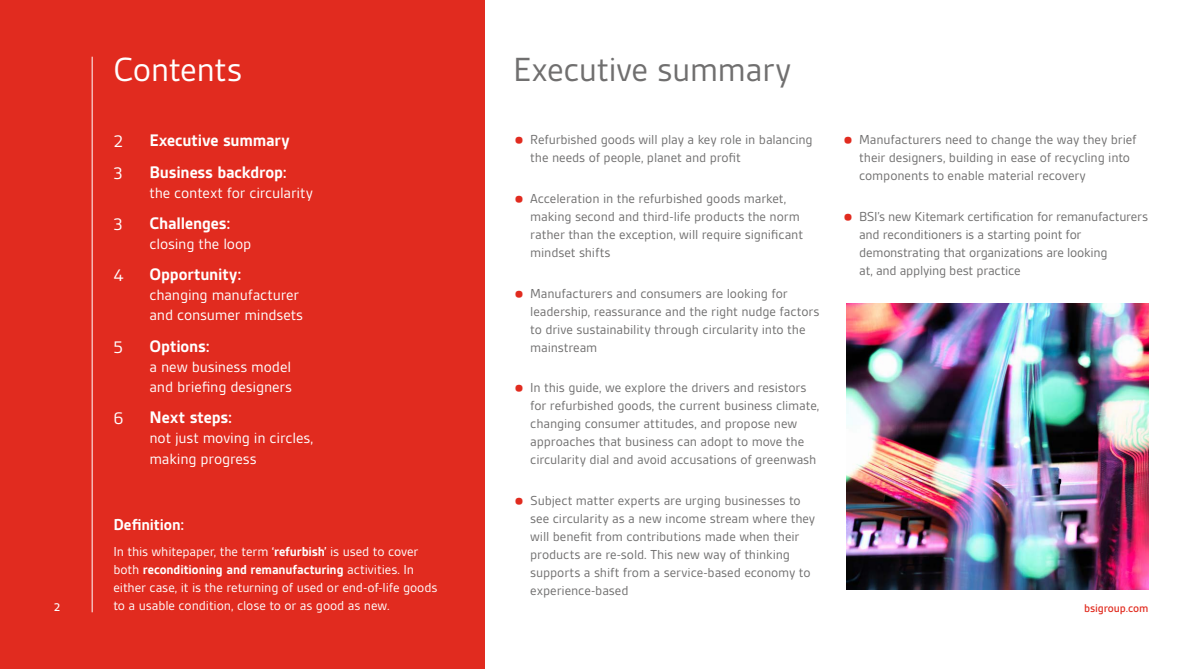
<style>
.page{position:relative;width:1191px;height:669px;background:#fff}
.page>*{position:absolute;margin:0;border:0;box-sizing:border-box;transform-origin:0 0}
.t1{font:36px "BSI Gesta";letter-spacing:-.015em;color:#706f6f}
.t2{font:36px "BSI Gesta";letter-spacing:-.015em;color:#fff}
.t3{font:700 18px "BSI Gesta";letter-spacing:-.01em;color:#fff}
.t4{font:18px "BSI Gesta";color:#fff}
.t5{font:700 17px "BSI Gesta";letter-spacing:-.005em;color:#fff}
.t6{font:16px/20px "BSI Gesta";letter-spacing:-.01em;color:#fff}
.t7{font:14px/18px "BSI Gesta";letter-spacing:-.01em;color:#706f6f}
.t8{font:14px/18px "BSI Gesta";letter-spacing:-.01em;color:#fff}
.t9{font:500 12px "BSI Gesta";letter-spacing:-.01em;color:#e12b1f}
.t10{font:500 12px "BSI Gesta";color:#fff}
.s1{font-weight:700}
.s2{font-weight:700;font-size:30px;color:#e12b1f}
</style>
<div class="page">
<div style="left:0;top:0;width:485px;height:669px;background:#e12b1f"></div>
<hr style="left:92px;top:57px;width:1px;height:555px;background:#fff">
<img style="left:846px;top:303px;width:302px;height:287px">
<p class="t10" style="left:54px;top:601px;width:8px">2</p>
<h1 class="t2" style="left:113px;top:51px;width:130px">Contents</h1>
<p class="t4" style="left:113px;top:132px;width:12px">2</p>
<p class="t3" style="left:149px;top:131px;width:142px">Executive summary</p>
<p class="t4" style="left:113px;top:164px;width:11px">3</p>
<p class="t3" style="left:149px;top:162px;width:139px">Business backdrop:</p>
<p class="t6" style="left:149px;top:182px;width:165px">the context for circularity</p>
<p class="t4" style="left:113px;top:215px;width:11px">3</p>
<p class="t3" style="left:149px;top:214px;width:83px">Challenges:</p>
<p class="t6" style="left:149px;top:234px;width:103px">closing the loop</p>
<p class="t4" style="left:113px;top:266px;width:12px">4</p>
<p class="t3" style="left:149px;top:265px;width:94px">Opportunity:</p>
<p class="t6" style="left:149px;top:285px;width:155px">changing manufacturer and consumer mindsets</p>
<p class="t4" style="left:113px;top:338px;width:11px">5</p>
<p class="t3" style="left:149px;top:336px;width:62px">Options:</p>
<p class="t6" style="left:149px;top:356px;width:144px">a new business model and briefing designers</p>
<p class="t4" style="left:113px;top:409px;width:12px">6</p>
<p class="t3" style="left:149px;top:408px;width:84px">Next steps:</p>
<p class="t6" style="left:149px;top:427px;width:165px;line-height:21.5px">not just moving in circles, making progress</p>
<p class="t5" style="left:113px;top:515px;width:72px">Definition:</p>
<p class="t8" style="left:113px;top:542px;width:325px">In this whitepaper, the term <span class="s1">‘refurbish’</span> is used to cover both <span class="s1">reconditioning and remanufacturing</span> activities. In either case, it is the returning of used or end-of-life goods to a usable condition, close to or as good as new.</p>
<h1 class="t1" style="left:513px;top:51px;width:280px">Executive summary</h1>
<p class="t7" style="left:530px;top:131px;width:284px;text-indent:-17px"><span class="s2">•</span> Refurbished goods will play a key role in balancing the needs of people, planet and profit</p>
<p class="t7" style="left:530px;top:189px;width:274px;text-indent:-17px"><span class="s2">•</span> Acceleration in the refurbished goods market, making second and third-life products the norm rather than the exception, will require significant mindset shifts</p>
<p class="t7" style="left:530px;top:284px;width:291px;text-indent:-17px"><span class="s2">•</span> Manufacturers and consumers are looking for leadership, reassurance and the right nudge factors to drive sustainability through circularity into the mainstream</p>
<p class="t7" style="left:530px;top:379px;width:291px;text-indent:-17px"><span class="s2">•</span> In this guide, we explore the drivers and resistors for refurbished goods, the current business climate, changing consumer attitudes, and propose new approaches that business can adopt to move the circularity dial and avoid accusations of greenwash</p>
<p class="t7" style="left:530px;top:491px;width:286px;text-indent:-17px"><span class="s2">•</span> Subject matter experts are urging businesses to see circularity as a new income stream where they will benefit from contributions made when their products are re-sold. This new way of thinking supports a shift from a service-based economy to experience-based</p>
<p class="t7" style="left:859px;top:131px;width:279px;text-indent:-17px"><span class="s2">•</span> Manufacturers need to change the way they brief their designers, building in ease of recycling into components to enable material recovery</p>
<p class="t7" style="left:859px;top:207px;width:290px;text-indent:-17px"><span class="s2">•</span> BSI’s new Kitemark certification for remanufacturers and reconditioners is a starting point for demonstrating that organizations are looking<br>at, and applying best practice</p>
<p class="t9" style="left:1084px;top:602px;width:66px">bsigroup.com</p>
</div>
